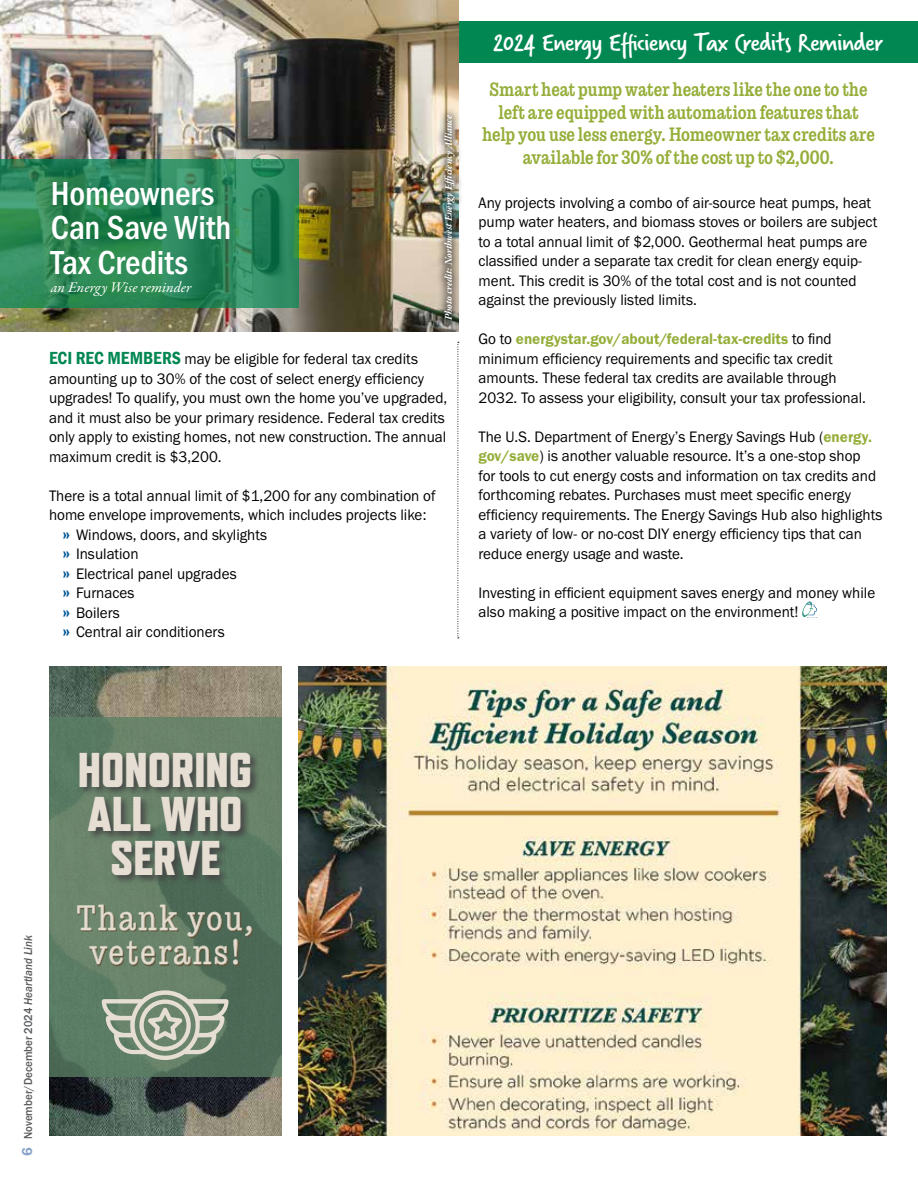
<style>
.page{position:relative;width:918px;height:1188px;background:#fff}
.page>*{position:absolute;margin:0;border:0;box-sizing:border-box;transform-origin:0 0}
.t1{font:800 48.75px/44px "Refrigerator Deluxe";color:#e6ded3;text-align:center}
.t2{font:500 34.5px/34.5px "Franklin Gothic URW Cond";color:#fff}
.t3{font:300 32.85px/33.9px "Trevor";letter-spacing:.07em;color:#e6ded3;text-align:center}
.t4{font:27px "Verveine";letter-spacing:-.03em;color:#fff;scale:1.1 1}
.t5{font:500 18px/22.5px "Trevor";color:#95ae39;text-align:center;scale:.96 1}
.t6{font:15.75px/19.5px "Franklin Gothic URW Boo";color:#000;scale:.96 1}
.t7{font:15.75px "Franklin Gothic URW Dem";color:#95ae39;scale:.96 1}
.t8{font:italic 15px "Garamond Premr Pro";color:#fff}
.t9{font:500 12px "Franklin Gothic URW";color:#5a5b5d;scale:.92 1}
.t10{font:italic 700 10.5px "Garamond Premr Pro";letter-spacing:-.01em;color:#fff}
.s1{font-family:"Franklin Gothic";font-weight:600;font-stretch:condensed;font-size:18px;color:#008752}
.s2{font-family:"Franklin Gothic";font-weight:600;font-stretch:condensed;font-size:18px;color:#005695}
.s3{font-family:"Franklin Gothic URW Boo";color:#000}
.s4{font-family:"Franklin Gothic URW Dem";color:#95ae39}
.s5{font-family:"Franklin Gothic URW Dem";font-weight:400;font-size:15px;color:#8aa4cb}
.s6{font-family:"Franklin Gothic URW Med Ita";font-weight:400}
</style>
<div class="page">
<img style="left:299px;top:667px;width:588px;height:468px">
<svg style="left:802px;top:602px;width:15px;height:15px"></svg>
<div style="left:387px;top:21px;width:531px;height:42px;background:#008752"></div>
<img style="left:0;top:0;width:459px;height:332px">
<div style="left:435px;top:106px;width:29px;height:223px;background:#000;opacity:.75"></div>
<svg style="left:0;top:159px;width:299px;height:149px;background:#2b8759"></svg>
<svg style="left:458px;top:342px;width:1px;height:297px"></svg>
<img style="left:49px;top:667px;width:232px;height:468px">
<div style="left:49px;top:717px;width:232px;height:360px;background:#5b8065;opacity:.77"></div>
<img style="left:68px;top:906px;width:213px;height:75px">
<svg style="left:77px;top:906px;width:175px;height:59px;background:#677861"></svg>
<img style="left:49px;top:729px;width:232px;height:177px">
<svg style="left:102px;top:987px;width:127px;height:75px;background:#8f9f8b"></svg>
<h2 class="t2" style="left:51px;top:174px;width:182px">Homeowners<br>Can Save With<br>Tax Credits</h2>
<p class="t8" style="left:51px;top:278px;width:142px">an Energy Wise reminder</p>
<p class="t10" style="left:442px;top:320px;width:207px;rotate:-90deg">Photo credit: Northwest Energy Efficiency Alliance</p>
<p class="t6" style="left:49px;top:349px;width:416px"><span class="s1">ECI REC MEMBERS</span> may be eligible for federal tax credits amounting up to 30% of the cost of select energy efficiency upgrades! To qualify, you must own the home you’ve upgraded, and it must also be your primary residence. Federal tax credits only apply to existing homes, not new construction. The annual maximum credit is $3,200.</p>
<p class="t6" style="left:49px;top:486px;width:404px">There is a total annual limit of $1,200 for any combination of</p>
<p class="t6" style="left:49px;top:505px;width:395px">home envelope improvements, which includes projects like:</p>
<p class="t6" style="left:63px;top:525px;width:215px"><span class="s2">»</span> Windows, doors, and skylights</p>
<p class="t6" style="left:63px;top:544px;width:81px"><span class="s2">»</span> Insulation</p>
<p class="t6" style="left:63px;top:564px;width:183px"><span class="s2">»</span> Electrical panel upgrades</p>
<p class="t6" style="left:63px;top:583px;width:76px"><span class="s2">»</span> Furnaces</p>
<p class="t6" style="left:63px;top:603px;width:61px"><span class="s2">»</span> Boilers</p>
<p class="t6" style="left:63px;top:622px;width:170px"><span class="s2">»</span> Central air conditioners</p>
<h3 class="t4" style="left:494px;top:24px;width:356px">2024 Energy Efficiency Tax Credits Reminder</h3>
<p class="t5" style="left:482px;top:77px;width:410px">Smart heat pump water heaters like the one to the left are equipped with automation features that help you use less energy. Homeowner tax credits are available for 30% of the cost up to $2,000.</p>
<p class="t6" style="left:479px;top:192px;width:417px">Any projects involving a combo of air-source heat pumps, heat pump water heaters, and biomass stoves or boilers are subject to a total annual limit of $2,000. Geothermal heat pumps are classified under a separate tax credit for clean energy equip&shy;ment. This credit is 30% of the total cost and is not counted against the previously listed limits.</p>
<p class="t7" style="left:479px;top:329px;width:369px"><span class="s3">Go to</span> energystar.gov/about/federal-tax-credits <span class="s3">to find</span></p>
<p class="t6" style="left:479px;top:348px;width:405px">minimum efficiency requirements and specific tax credit amounts. These federal tax credits are available through<br>2032. To assess your eligibility, consult your tax professional.</p>
<p class="t6" style="left:479px;top:426px;width:422px">The U.S. Department of Energy’s Energy Savings Hub (<span class="s4">energy. gov/save</span>) is another valuable resource. It’s a one-stop shop<br>for tools to cut energy costs and information on tax credits and forthcoming rebates. Purchases must meet specific energy efficiency requirements. The Energy Savings Hub also highlights a variety of low- or no-cost DIY energy efficiency tips that can reduce energy usage and waste.</p>
<p class="t6" style="left:479px;top:582px;width:415px">Investing in efficient equipment saves energy and money while also making a positive impact on the environment!</p>
<p class="t9" style="left:21px;top:1156px;width:241px;rotate:-90deg"><span class="s5">6</span> November/December 2024 <span class="s6">Heartland Link</span></p>
<h1 class="t1" style="left:78px;top:747px;width:176px">HONORING<br>ALL WHO<br>SERVE</h1>
<h3 class="t3" style="left:77px;top:900px;width:178px">Thank you, veterans!</h3>
</div>
